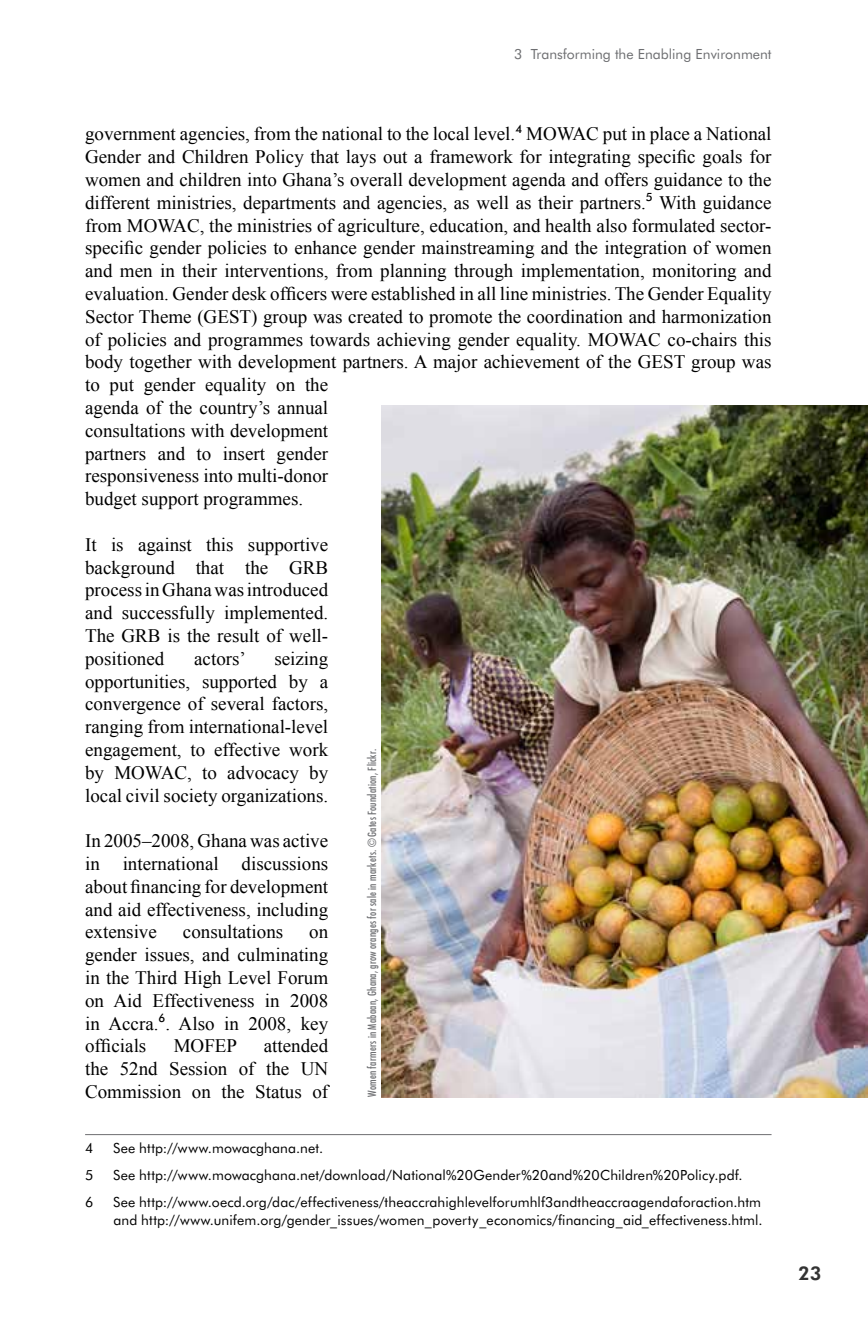
<style>
.page{position:relative;width:868px;height:1321px;background:#fff}
.page>*{position:absolute;margin:0;border:0;box-sizing:border-box;transform-origin:0 0}
.t1{font:19px/22.8px "Times New Roman";color:#000;text-align:justify}
.t2{font:800 19px "Futura BT";color:#333}
.t3{font:14px/18px "Futura BT";letter-spacing:.01em;color:#000}
.t4{font:14px "Futura BT";color:#6d6e71}
.t5{font:condensed 11px "Futura";letter-spacing:.025em;color:#6d6e71}
</style>
<div class="page">
<hr style="left:85px;top:1134px;width:686px;height:1px;background:#6d6e71">
<img style="left:381px;top:405px;width:486px;height:692px">
<p class="t4" style="left:514px;top:45px;width:259px">3 Transforming the Enabling Environment</p>
<p class="t1" style="left:85px;top:122px;width:688px;text-align:left">government agencies, from the national to the local level.<sup>4</sup> MOWAC put in place a National Gender and Children Policy that lays out a framework for integrating specific goals for women and children into Ghana’s overall development agenda and offers guidance to the different ministries, departments and agencies, as well as their partners.<sup>5</sup> With guidance from MOWAC, the ministries of agriculture, education, and health also formulated sector&shy;specific gender policies to enhance gender mainstreaming and the integration of women and men in their interventions, from planning through implementation, monitoring and evaluation. Gender desk officers were established in all line ministries. The Gender Equality Sector Theme (GEST) group was created to promote the coordination and harmonization of policies and programmes towards achieving gender equality. MOWAC co-chairs this body together with development partners. A major achievement of the GEST group was to put gender equality on the<br>agenda of the country’s annual<br>consultations with development<br>partners and to insert gender<br>responsiveness into multi-donor<br>budget support programmes.</p>
<p class="t1" style="left:85px;top:533px;width:244px">It is against this supportive background that the GRB process in Ghana was introduced and successfully implemented.<br>The GRB is the result of well&shy;positioned</p>
<p class="t1" style="left:85px;top:647px;width:245px;text-indent:189px">seizing opportunities, supported by a convergence of several factors, ranging from international-level engagement, to effective work by MOWAC, to advocacy by local civil society organizations.</p>
<p class="t1" style="left:85px;top:829px;width:244px">In 2005–2008, Ghana was active in international discussions about financing for development and aid effectiveness, including extensive</p>
<p class="t1" style="left:194px;top:647px;width:53px">actors’</p>
<p class="t5" style="left:365px;top:1097px;width:349px;rotate:-90deg">Women farmers in Mabaan, Ghana, grow oranges for sale in markets. ©Gates Foundation, Flickr.</p>
<p class="t1" style="left:183px;top:920px;width:102px">consultations</p>
<p class="t1" style="left:85px;top:920px;width:244px;text-indent:224px">on gender issues, and culminating in the Third High Level Forum on Aid Effectiveness in 2008 in Accra.<sup>6</sup>. Also in 2008, key officials</p>
<p class="t1" style="left:85px;top:1034px;width:244px;text-indent:179px">attended the 52nd Session of the UN Commission on the Status of</p>
<p class="t1" style="left:174px;top:1034px;width:65px">MOFEP</p>
<p class="t3" style="left:85px;top:1138px;width:10px">4</p>
<p class="t3" style="left:113px;top:1138px;width:211px">See http://www.mowacghana.net.</p>
<p class="t3" style="left:85px;top:1165px;width:10px">5</p>
<p class="t3" style="left:113px;top:1165px;width:631px">See http://www.mowacghana.net/download/National%20Gender%20and%20Children%20Policy.pdf.</p>
<p class="t3" style="left:85px;top:1192px;width:10px">6</p>
<p class="t3" style="left:113px;top:1192px;width:651px">See http://www.oecd.org/dac/effectiveness/theaccrahighlevelforumhlf3andtheaccraagendaforaction.htm and http://www.unifem.org/gender_issues/women_poverty_economics/financing_aid_effectiveness.html.</p>
<p class="t2" style="left:798px;top:1262px;width:25px">23</p>
</div>
